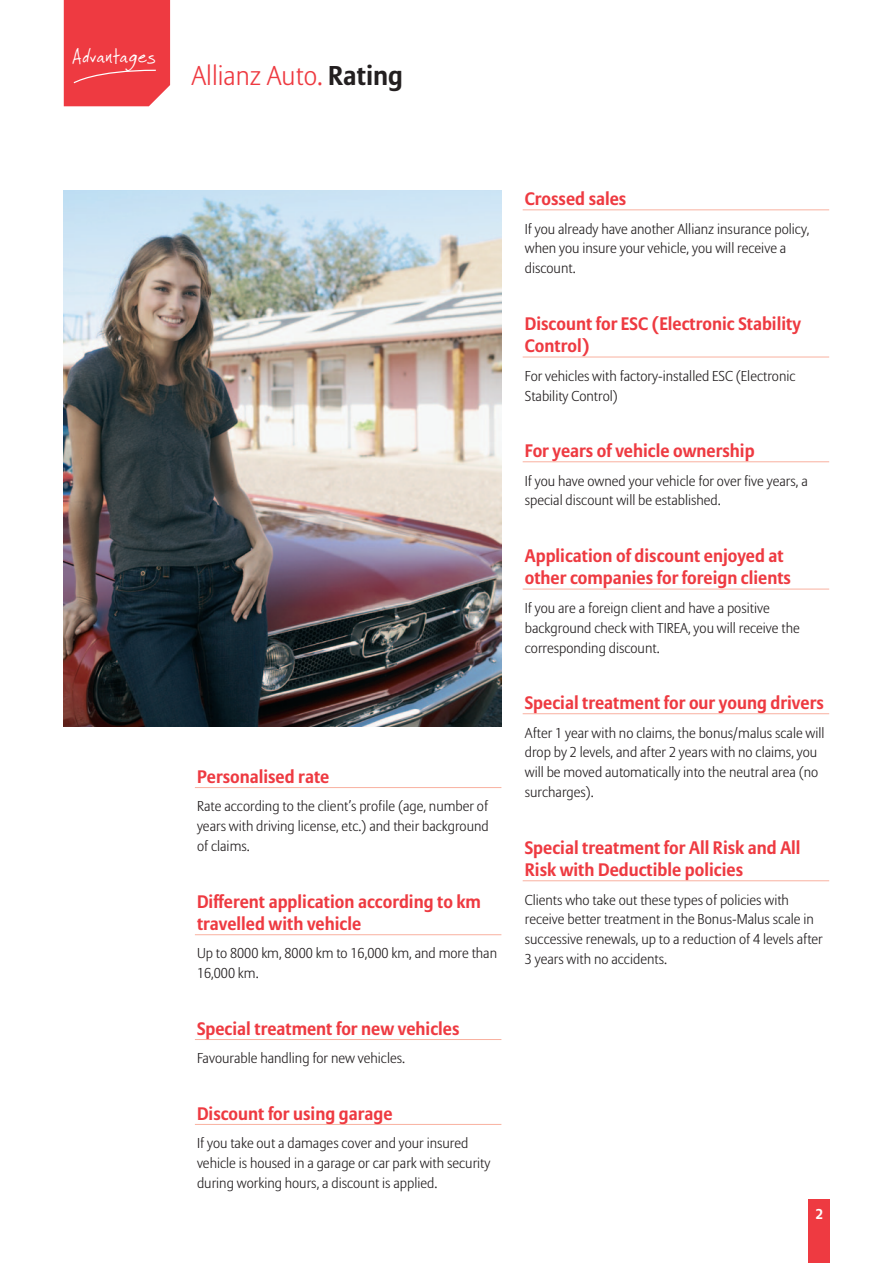
<style>
.page{position:relative;width:893px;height:1263px;background:#fff}
.page>*{position:absolute;margin:0;border:0;box-sizing:border-box;transform-origin:0 0}
.t1{font:300 27px "Allianz Sans";color:#ee3a41}
.Title_40_46_375_ASL{font:21px "Faraco Hand";letter-spacing:-.02em;color:#fff}
.Titulo_tabla_rojo{font:700 18px/22.5px "Allianz Sans";color:#ee3a41}
.Copy_9_5_13_25_ASL_A{font:300 14.25px/19.8px "Allianz Sans";color:#231f20}
.Copy_9_5_13_25_ASL_A-2{font:700 14.25px "Allianz Sans";color:#fff}
.s1{font-weight:700;color:#231f20}
</style>
<div class="page">
<div style="left:64px;top:0;width:106px;height:106px;background:#ee3a41"></div>
<div style="left:808px;top:1199px;width:21px;height:64px;background:#ee3a41"></div>
<img style="left:64px;top:190px;width:437px;height:536px">
<hr style="left:195px;top:787px;width:306px;height:1px;background:#f9b1a0">
<hr style="left:195px;top:934px;width:306px;height:1px;background:#f9b1a0">
<hr style="left:195px;top:1039px;width:306px;height:1px;background:#f9b1a0">
<hr style="left:195px;top:1124px;width:306px;height:1px;background:#f9b1a0">
<hr style="left:523px;top:209px;width:306px;height:1px;background:#f9b1a0">
<hr style="left:523px;top:357px;width:306px;height:1px;background:#f9b1a0">
<hr style="left:523px;top:461px;width:306px;height:1px;background:#f9b1a0">
<hr style="left:523px;top:589px;width:306px;height:1px;background:#f9b1a0">
<hr style="left:523px;top:713px;width:306px;height:1px;background:#f9b1a0">
<hr style="left:523px;top:880px;width:306px;height:1px;background:#f9b1a0">
<p class="Title_40_46_375_ASL" style="left:72px;top:44px;width:85px">Advantages</p>
<p class="t1" style="left:191px;top:59px;width:213px">Allianz Auto. <span class="s1">Rating</span></p>
<p class="Titulo_tabla_rojo" style="left:197px;top:765px;width:134px">Personalised rate</p>
<p class="Copy_9_5_13_25_ASL_A" style="left:197px;top:796px;width:293px;text-align:justify">Rate according to the client’s profile (age, number of years with driving license, etc.) and their background of claims.</p>
<p class="Titulo_tabla_rojo" style="left:197px;top:890px;width:285px">Different application according to km travelled with vehicle</p>
<p class="Copy_9_5_13_25_ASL_A" style="left:197px;top:943px;width:302px">Up to 8000 km, 8000 km to 16,000 km, and more than<br>16,000 km.</p>
<p class="Titulo_tabla_rojo" style="left:197px;top:1017px;width:264px">Special treatment for new vehicles</p>
<p class="Copy_9_5_13_25_ASL_A" style="left:197px;top:1048px;width:210px">Favourable handling for new vehicles.</p>
<p class="Titulo_tabla_rojo" style="left:197px;top:1102px;width:197px">Discount for using garage</p>
<p class="Copy_9_5_13_25_ASL_A" style="left:197px;top:1133px;width:295px">If you take out a damages cover and your insured vehicle is housed in a garage or car park with security during working hours, a discount is applied.</p>
<p class="Titulo_tabla_rojo" style="left:525px;top:187px;width:103px">Crossed sales</p>
<p class="Copy_9_5_13_25_ASL_A" style="left:525px;top:219px;width:286px">If you already have another Allianz insurance policy, when you insure your vehicle, you will receive a discount.</p>
<p class="Titulo_tabla_rojo" style="left:525px;top:312px;width:278px">Discount for ESC (Electronic Stability<br>Control)</p>
<p class="Copy_9_5_13_25_ASL_A" style="left:525px;top:366px;width:272px">For vehicles with factory-installed ESC (Electronic<br>Stability Control)</p>
<p class="Titulo_tabla_rojo" style="left:525px;top:439px;width:231px">For years of vehicle ownership</p>
<p class="Copy_9_5_13_25_ASL_A" style="left:525px;top:470px;width:284px">If you have owned your vehicle for over five years, a special discount will be established.</p>
<p class="Titulo_tabla_rojo" style="left:525px;top:544px;width:268px">Application of discount enjoyed at other companies for foreign clients</p>
<p class="Copy_9_5_13_25_ASL_A" style="left:525px;top:598px;width:276px">If you are a foreign client and have a positive background check with TIREA, you will receive the corresponding discount.</p>
<p class="Titulo_tabla_rojo" style="left:525px;top:691px;width:300px">Special treatment for our young drivers</p>
<p class="Copy_9_5_13_25_ASL_A" style="left:525px;top:722px;width:301px">After 1 year with no claims, the bonus/malus scale will drop by 2 levels, and after 2 years with no claims, you will be moved automatically into the neutral area (no surcharges).</p>
<p class="Titulo_tabla_rojo" style="left:525px;top:836px;width:277px">Special treatment for All Risk and All<br>Risk with Deductible policies</p>
<p class="Copy_9_5_13_25_ASL_A" style="left:525px;top:889px;width:300px">Clients who take out these types of policies with receive better treatment in the Bonus-Malus scale in successive renewals, up to a reduction of 4 levels after 3 years with no accidents.</p>
<p class="Copy_9_5_13_25_ASL_A-2" style="left:815px;top:1205px;width:9px">2</p>
</div>
